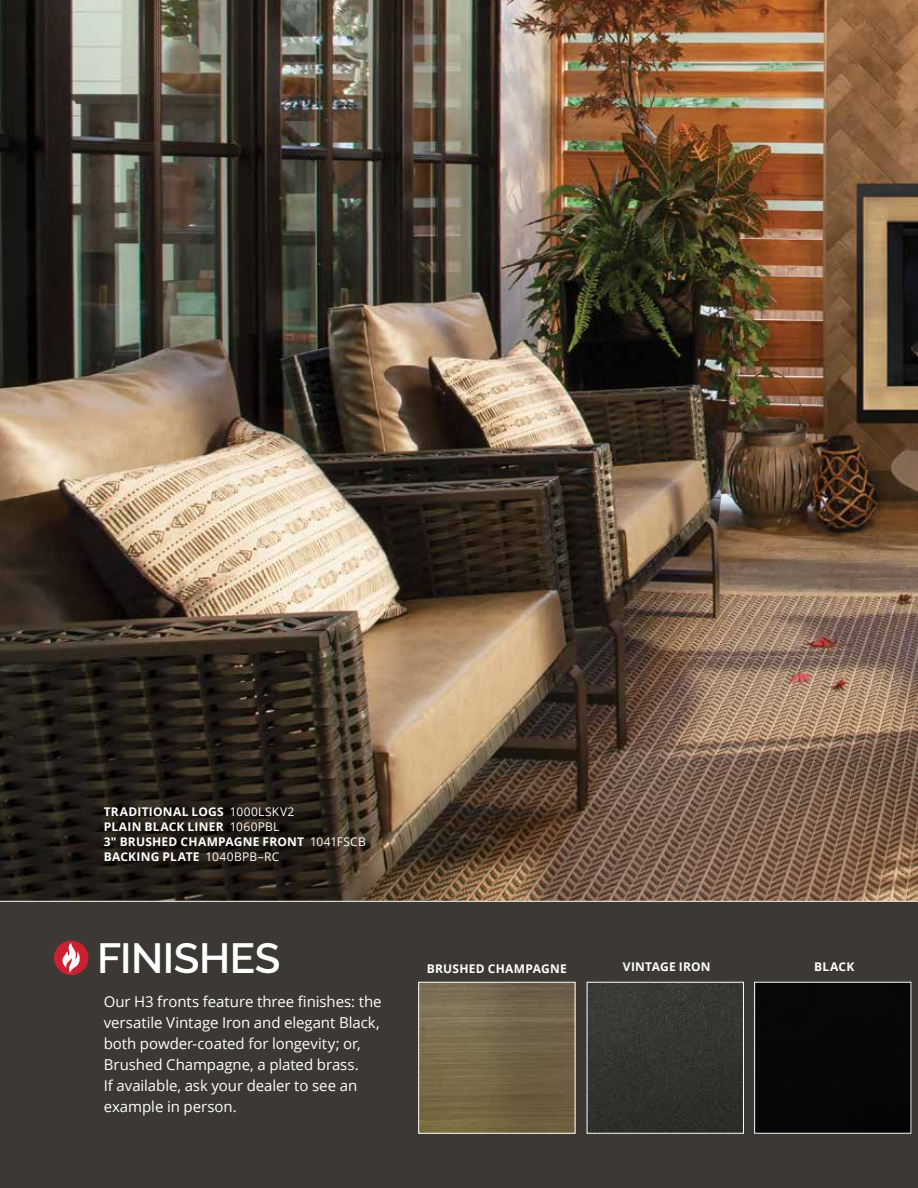
<style>
.page{position:relative;width:918px;height:1188px;background:#fff}
.page>*{position:absolute;margin:0;border:0;box-sizing:border-box;transform-origin:0 0}
.PAGE_HEADER{font:600 42px "Raleway";letter-spacing:-.01em;color:#fff}
.BODY_reverse{font:15px/21px "Open Sans";letter-spacing:-.005em;color:#fff}
.CAPTION_UC{font:700 12px/15px "Open Sans";letter-spacing:.02em;color:#fff}
.s1{font-weight:400}
</style>
<div class="page">
<img style="left:0;top:0;width:918px;height:901px">
<div style="left:0;top:901px;width:918px;height:287px;background:#3c3935"></div>
<img style="left:589px;top:984px;width:153px;height:147px">
<div style="left:587px;top:982px;width:157px;height:151px;border:1px solid #fff"></div>
<img style="left:420px;top:984px;width:153px;height:147px">
<div style="left:418px;top:982px;width:157px;height:151px;border:1px solid #fff"></div>
<div style="left:756px;top:984px;width:153px;height:147px;background:#060707"></div>
<div style="left:54px;top:941px;width:34px;height:34px;background:#cb202f;border-radius:50%"></div>
<svg style="left:62px;top:943px;width:18px;height:30px"></svg>
<p class="CAPTION_UC" style="left:104px;top:804px;width:192px">TRADITIONAL LOGS <span class="s1">1000LSKV2</span></p>
<p class="CAPTION_UC" style="left:104px;top:819px;width:177px">PLAIN BLACK LINER <span class="s1">1060PBL</span></p>
<p class="CAPTION_UC" style="left:104px;top:834px;width:264px">3" BRUSHED CHAMPAGNE FRONT <span class="s1">1041FSCB<br></span>BACKING PLATE <span class="s1">1040BPB–RC</span></p>
<p class="PAGE_HEADER" style="left:97px;top:934px;width:185px">FINISHES</p>
<p class="BODY_reverse" style="left:104px;top:991px;width:280px">Our H3 fronts feature three finishes: the versatile Vintage Iron and elegant Black, both powder-coated for longevity; or, Brushed Champagne, a plated brass.<br>If available, ask your dealer to see an example in person.</p>
<p class="CAPTION_UC" style="left:427px;top:961px;width:141px">BRUSHED CHAMPAGNE</p>
<p class="CAPTION_UC" style="left:623px;top:959px;width:89px">VINTAGE IRON</p>
<p class="CAPTION_UC" style="left:814px;top:959px;width:41px">BLACK</p>
</div>
